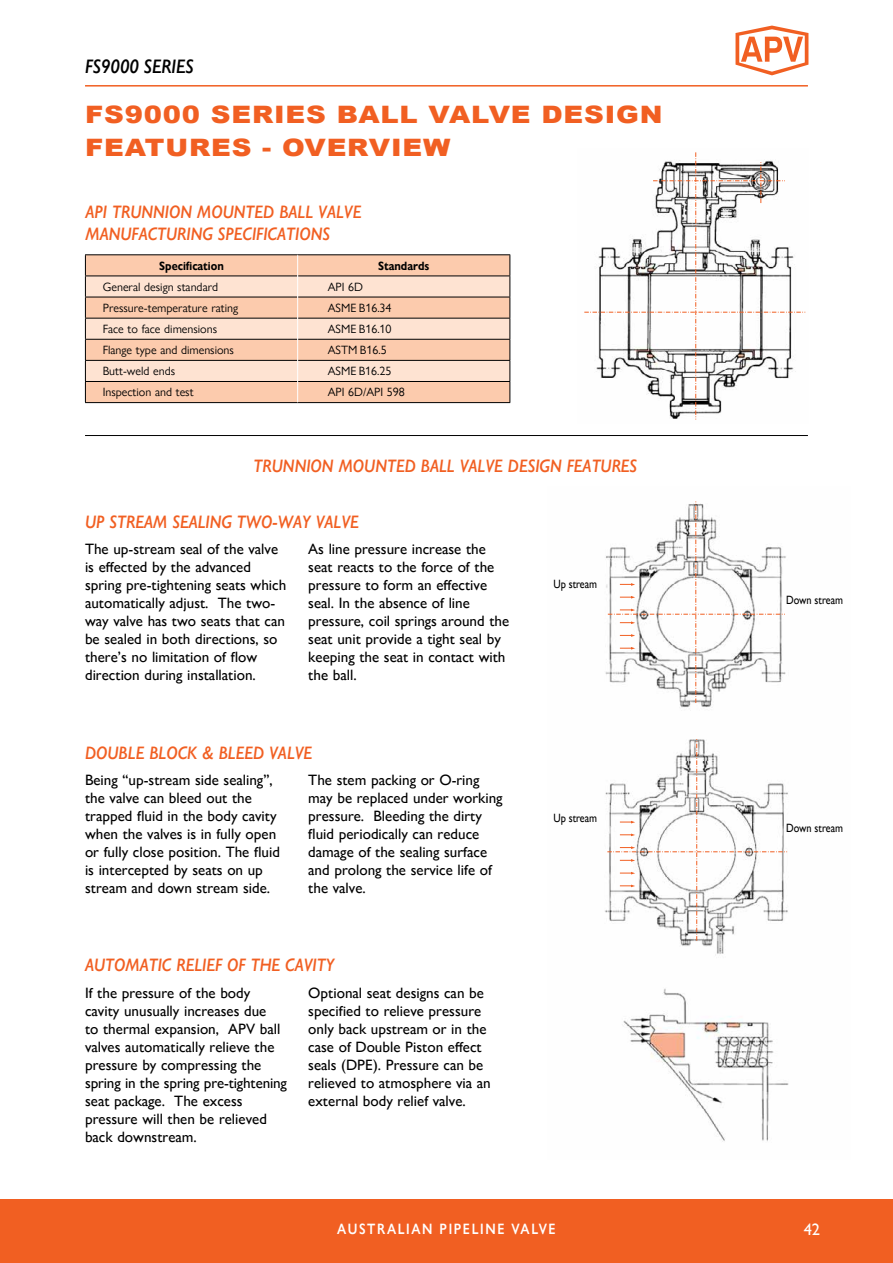
<style>
.page{position:relative;width:893px;height:1263px;background:#fff}
.page>*{position:absolute;margin:0;border:0;box-sizing:border-box;transform-origin:0 0}
.t1{font:900 24px/33px "Arial";letter-spacing:.03em;color:#f15f22;scale:1.14 1}
.t2{font:italic 600 19.5px "Gill Sans Nova";color:#000;scale:.9 1}
.t3{font:italic 600 18px/21.6px "Gill Sans Nova";color:#f15f22;scale:.9 1}
.t4{font:500 16.5px "Gill Sans Nova";color:#fff}
.t5{font:500 15px/18px "Gill Sans Nova";color:#000}
.t6{font:600 15px "Gill Sans Nova";letter-spacing:.13em;color:#fff;scale:.85 1}
.t7{font:12px "Gill Sans Nova";color:#000}
.t8{font:500 12px "Gill Sans Nova";color:#000;scale:.85 1}
.t9{font:700 12px "Gill Sans Nova";color:#000;scale:.9 1}
</style>
<div class="page">
<div style="left:0;top:1199px;width:893px;height:64px;background:#f15f22"></div>
<hr style="left:85px;top:435px;width:723px;height:1px;background:#000">
<svg style="left:584px;top:152px;width:221px;height:267px"></svg>
<img style="left:605px;top:556px;width:184px;height:586px">
<svg style="left:608px;top:501px;width:177px;height:202px"></svg>
<svg style="left:607px;top:739px;width:180px;height:202px"></svg>
<hr style="left:85px;top:85px;width:723px;height:2px;background:#f15f22">
<svg style="left:735px;top:26px;width:73px;height:49px"></svg>
<hr style="left:85px;top:254px;width:213px;height:1px;background:#000">
<hr style="left:298px;top:254px;width:212px;height:1px;background:#000">
<hr style="left:85px;top:402px;width:213px;height:1px;background:#000">
<hr style="left:298px;top:402px;width:212px;height:1px;background:#000">
<svg style="left:85px;top:255px;width:425px;height:147px;background:#efc9b2"></svg>
<h2 class="t2" style="left:85px;top:55px;width:122px">FS9000 SERIES</h2>
<h1 class="t1" style="left:85px;top:98px;width:508px">FS9000 SERIES BALL VALVE DESIGN<br>FEATURES - OVERVIEW</h1>
<p class="t3" style="left:85px;top:201px;width:308px">API TRUNNION MOUNTED BALL VALVE<br>MANUFACTURING SPECIFICATIONS</p>
<p class="t9" style="left:159px;top:258px;width:73px">Specification</p>
<p class="t9" style="left:378px;top:258px;width:58px">Standards</p>
<p class="t7" style="left:103px;top:279px;width:117px">General design standard</p>
<p class="t7" style="left:328px;top:279px;width:37px">API 6D</p>
<p class="t7" style="left:103px;top:301px;width:137px">Pressure-temperature rating</p>
<p class="t7" style="left:328px;top:301px;width:65px">ASME B16.34</p>
<p class="t7" style="left:103px;top:322px;width:116px">Face to face dimensions</p>
<p class="t7" style="left:328px;top:322px;width:65px">ASME B16.10</p>
<p class="t7" style="left:103px;top:343px;width:133px">Flange type and dimensions</p>
<p class="t7" style="left:328px;top:343px;width:60px">ASTM B16.5</p>
<p class="t7" style="left:103px;top:364px;width:74px">Butt-weld ends</p>
<p class="t7" style="left:328px;top:364px;width:65px">ASME B16.25</p>
<p class="t7" style="left:103px;top:385px;width:92px">Inspection and test</p>
<p class="t7" style="left:328px;top:385px;width:79px">API 6D/API 598</p>
<p class="t3" style="left:254px;top:454px;width:428px">TRUNNION MOUNTED BALL VALVE DESIGN FEATURES</p>
<p class="t3" style="left:85px;top:510px;width:306px">UP STREAM SEALING TWO-WAY VALVE</p>
<p class="t5" style="left:85px;top:540px;width:203px">The up-stream seal of the valve is effected by the advanced spring pre-tightening seats which automatically adjust. The two&shy;way valve has two seats that can be sealed in both directions, so there’s no limitation of flow direction during installation.</p>
<p class="t5" style="left:308px;top:540px;width:203px">As line pressure increase the seat reacts to the force of the pressure to form an effective seal. In the absence of line pressure, coil springs around the seat unit provide a tight seal by keeping the seat in contact with the ball.</p>
<p class="t3" style="left:85px;top:741px;width:254px">DOUBLE BLOCK &amp; BLEED VALVE</p>
<p class="t5" style="left:85px;top:771px;width:196px">Being “up-stream side sealing”, the valve can bleed out the trapped fluid in the body cavity when the valves is in fully open or fully close position. The fluid is intercepted by seats on up stream and down stream side.</p>
<p class="t5" style="left:308px;top:771px;width:196px">The stem packing or O-ring may be replaced under working pressure. Bleeding the dirty fluid periodically can reduce damage of the sealing surface and prolong the service life of the valve.</p>
<p class="t3" style="left:85px;top:954px;width:278px">AUTOMATIC RELIEF OF THE CAVITY</p>
<p class="t5" style="left:85px;top:983px;width:203px">If the pressure of the body cavity unusually increases due<br>to thermal expansion, APV ball valves automatically relieve the pressure by compressing the spring in the spring pre-tightening seat package. The excess pressure will then be relieved back downstream.</p>
<p class="t5" style="left:308px;top:983px;width:184px">Optional seat designs can be specified to relieve pressure only back upstream or in the case of Double Piston effect seals (DPE). Pressure can be relieved to atmosphere via an external body relief valve.</p>
<p class="t8" style="left:553px;top:577px;width:53px">Up stream</p>
<p class="t8" style="left:553px;top:811px;width:53px">Up stream</p>
<p class="t8" style="left:786px;top:593px;width:68px">Down stream</p>
<p class="t8" style="left:786px;top:821px;width:68px">Down stream</p>
<p class="t6" style="left:337px;top:1219px;width:258px">AUSTRALIAN PIPELINE VALVE</p>
<p class="t4" style="left:804px;top:1219px;width:18px">42</p>
</div>
